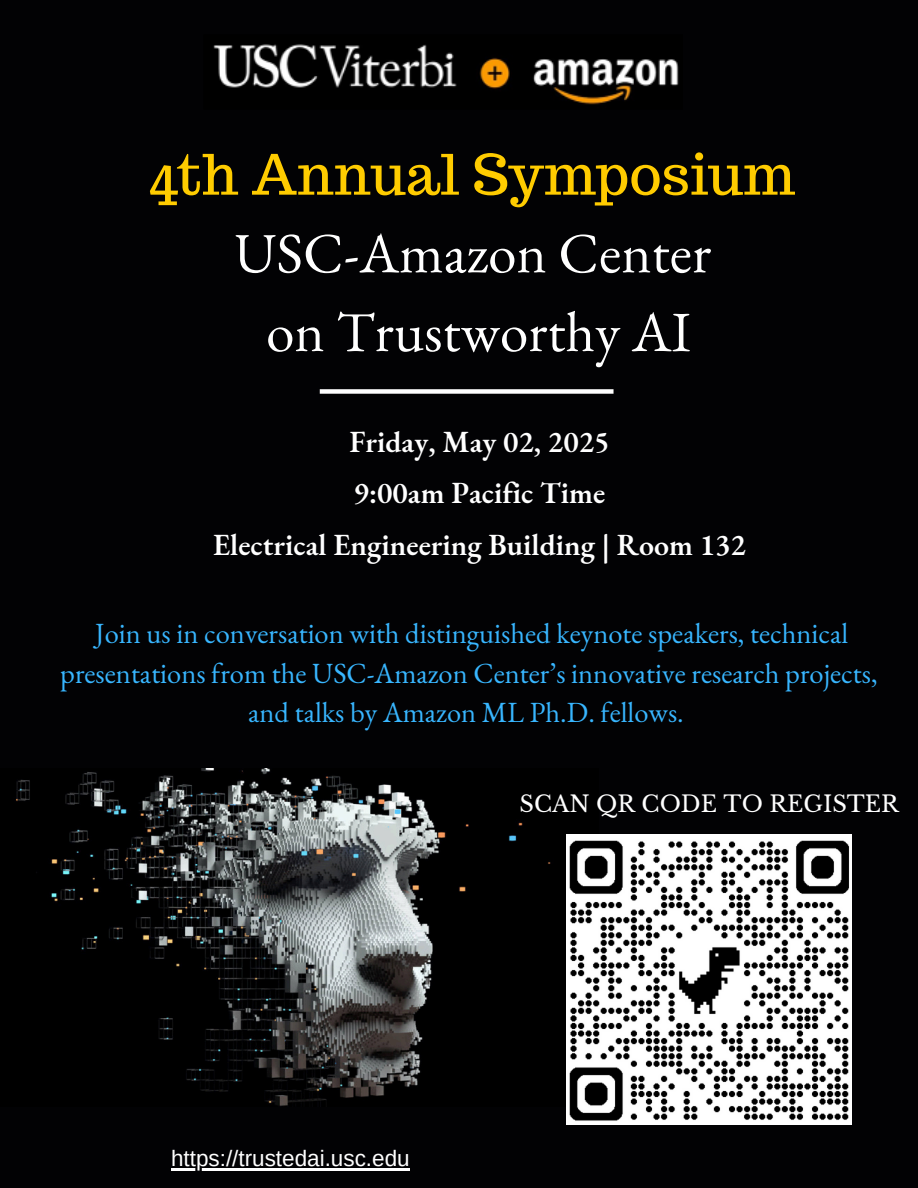
<style>
.page{position:relative;width:918px;height:1188px;background:#020204}
.page>*{position:absolute;margin:0;border:0;box-sizing:border-box;transform-origin:0 0}
.t1{font:57px/78.8px "EB Garamond";letter-spacing:.005em;color:#fff;text-align:center}
.t2{font:55.5px "Trocchi";letter-spacing:.005em;color:#fc0}
.t3{font:600 30px/51.8px "EB Garamond";color:#fff;text-align:center}
.t4{font:28.5px/39.3px "EB Garamond";color:#38b6ff;text-align:center}
.t5{font:22.5px "Arimo";color:#fff}
.t6{font:22.5px "Libre Baskerville";color:#fff}
</style>
<div class="page">
<img style="left:16px;top:769px;width:582px;height:337px">
<div style="left:320px;top:389px;width:294px;height:5px;background:#fff"></div>
<img style="left:213px;top:44px;width:466px;height:61px">
<img style="left:567px;top:835px;width:284px;height:289px">
<hr style="left:171px;top:1168px;width:239px;height:3px;background:#fff">
<h1 class="t2" style="left:148px;top:138px;width:649px">4th Annual Symposium</h1>
<h1 class="t1" style="left:234px;top:213px;width:478px">USC-Amazon Center on Trustworthy AI</h1>
<p class="t3" style="left:213px;top:415px;width:534px">Friday, May 02, 2025<br>9:00am Pacific Time<br>Electrical Engineering Building | Room 132</p>
<p class="t4" style="left:60px;top:614px;width:819px">Join us in conversation with distinguished keynote speakers, technical presentations from the USC-Amazon Center’s innovative research projects, and talks by Amazon ML Ph.D. fellows.</p>
<h2 class="t6" style="left:520px;top:790px;width:381px">SCAN QR CODE TO REGISTER</h2>
<h3 class="t5" style="left:171px;top:1146px;width:240px">https://trustedai.usc.edu</h3>
</div>
